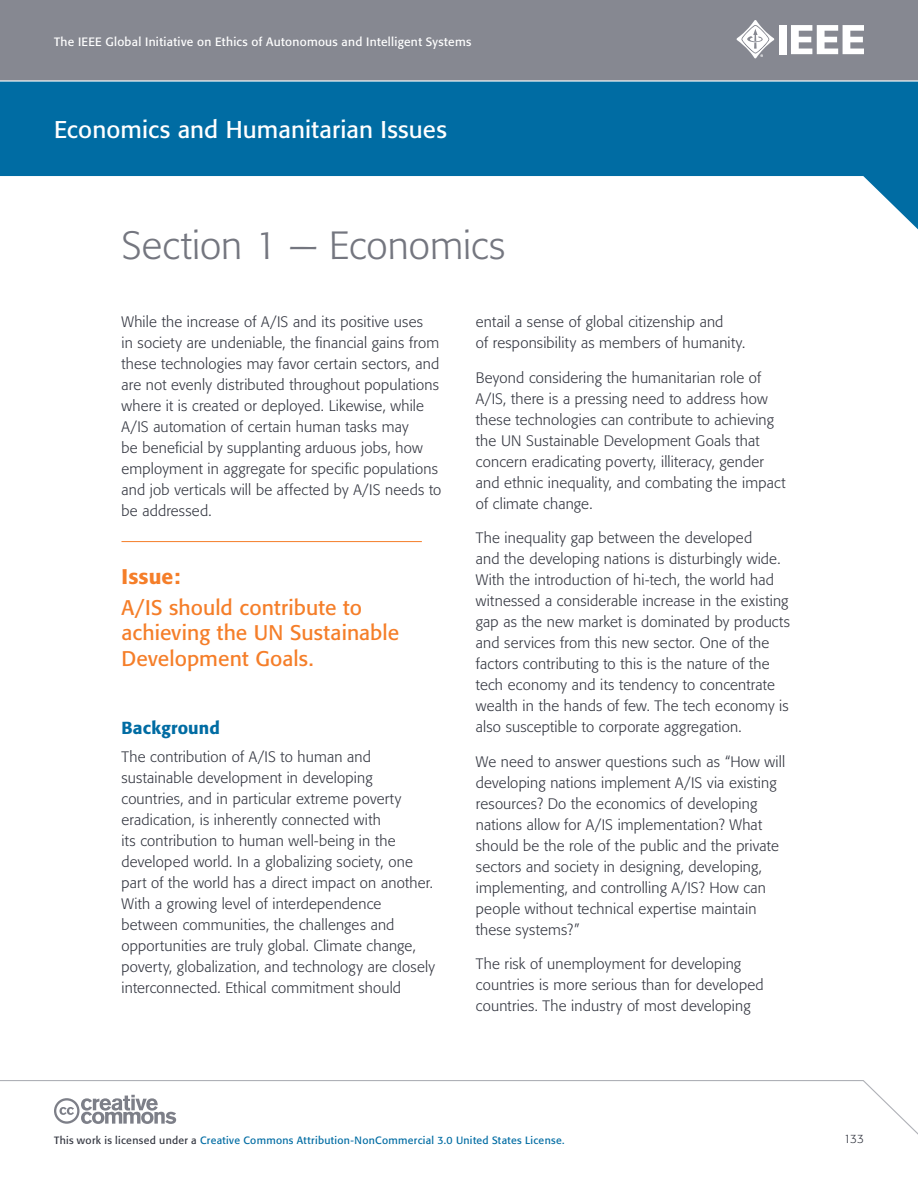
<style>
.page{position:relative;width:918px;height:1188px;background:#fff}
.page>*{position:absolute;margin:0;border:0;box-sizing:border-box;transform-origin:0 0}
.t1{font:300 39px "Formata";color:#74767f}
.t2{font:24px "Formata";letter-spacing:.005em;color:#fff}
.t3{font:21px/25.5px "Formata";letter-spacing:.005em;color:#f57e29}
.t4{font:500 21px "Formata";letter-spacing:.005em;color:#f57e29}
.t5{font:500 17.25px "Formata";letter-spacing:.01em;color:#006ca3}
.t6{font:300 15px/21px "Formata";letter-spacing:.01em;color:#343741}
.t7{font:12px "Formata";letter-spacing:.025em;color:#fff}
.t8{font:300 12px "Formata";color:#343741}
.t9{font:10.5px "Formata";letter-spacing:.03em;color:#006ca3}
.s1{color:#343741}
</style>
<div class="page">
<div style="left:0;top:0;width:918px;height:81px;background:#868891"></div>
<svg style="left:0;top:82px;width:918px;height:147px;fill:#006ca3"></svg>
<svg style="left:0;top:1080px;width:918px;height:55px"></svg>
<hr style="left:0;top:80px;width:918px;height:2px;background:#fff">
<div style="left:779px;top:25px;width:8px;height:29px;background:#fff"></div>
<svg style="left:791px;top:25px;width:73px;height:29px"></svg>
<svg style="left:736px;top:20px;width:38px;height:38px"></svg>
<svg style="left:54px;top:1095px;width:122px;height:29px"></svg>
<hr style="left:122px;top:541px;width:300px;height:1px;background:#f57e29">
<p class="t7" style="left:54px;top:34px;width:419px">The IEEE Global Initiative on Ethics of Autonomous and Intelligent Systems</p>
<h2 class="t2" style="left:54px;top:115px;width:394px">Economics and Humanitarian Issues</h2>
<h1 class="t1" style="left:122px;top:223px;width:385px">Section 1 — Economics</h1>
<p class="t6" style="left:122px;top:312px;width:321px">While the increase of A/IS and its positive uses<br>in society are undeniable, the financial gains from these technologies may favor certain sectors, and are not evenly distributed throughout populations where it is created or deployed. Likewise, while A/IS automation of certain human tasks may<br>be beneficial by supplanting arduous jobs, how employment in aggregate for specific populations and job verticals will be affected by A/IS needs to be addressed.</p>
<h3 class="t4" style="left:122px;top:564px;width:60px">Issue:</h3>
<h3 class="t3" style="left:122px;top:595px;width:279px">A/IS should contribute to achieving the UN Sustainable<br>Development Goals.</h3>
<p class="t5" style="left:122px;top:717px;width:100px">Background</p>
<p class="t6" style="left:122px;top:746px;width:315px">The contribution of A/IS to human and sustainable development in developing countries, and in particular extreme poverty eradication, is inherently connected with<br>its contribution to human well-being in the developed world. In a globalizing society, one part of the world has a direct impact on another.<br>With a growing level of interdependence between communities, the challenges and opportunities are truly global. Climate change, poverty, globalization, and technology are closely interconnected. Ethical commitment should</p>
<p class="t6" style="left:476px;top:312px;width:271px">entail a sense of global citizenship and<br>of responsibility as members of humanity.</p>
<p class="t6" style="left:476px;top:367px;width:311px">Beyond considering the humanitarian role of A/IS, there is a pressing need to address how these technologies can contribute to achieving the UN Sustainable Development Goals that concern eradicating poverty, illiteracy, gender and ethnic inequality, and combating the impact of climate change.</p>
<p class="t6" style="left:476px;top:528px;width:316px">The inequality gap between the developed<br>and the developing nations is disturbingly wide.<br>With the introduction of hi-tech, the world had witnessed a considerable increase in the existing gap as the new market is dominated by products and services from this new sector. One of the factors contributing to this is the nature of the tech economy and its tendency to concentrate wealth in the hands of few. The tech economy is also susceptible to corporate aggregation.</p>
<p class="t6" style="left:476px;top:751px;width:311px">We need to answer questions such as “How will developing nations implement A/IS via existing resources? Do the economics of developing nations allow for A/IS implementation? What should be the role of the public and the private sectors and society in designing, developing, implementing, and controlling A/IS? How can people without technical expertise maintain these systems?”</p>
<p class="t6" style="left:476px;top:954px;width:289px">The risk of unemployment for developing countries is more serious than for developed countries. The industry of most developing</p>
<p class="t9" style="left:54px;top:1133px;width:512px"><span class="s1">This work is licensed under a</span> Creative Commons Attribution-NonCommercial 3.0 United States License.</p>
<p class="t8" style="left:844px;top:1132px;width:22px">133</p>
</div>
